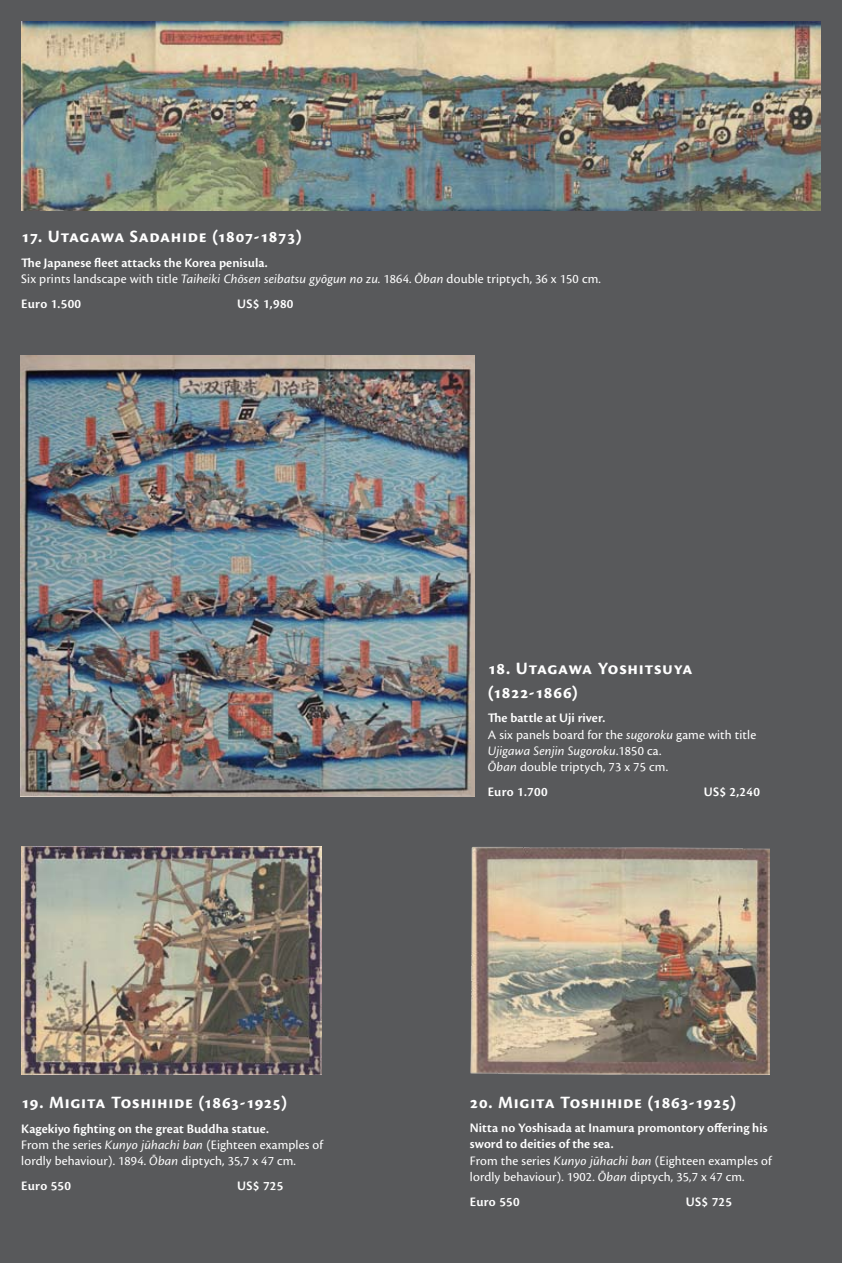
<style>
.page{position:relative;width:842px;height:1263px;background:#58595b}
.page>*{position:absolute;margin:0;border:0;box-sizing:border-box;transform-origin:0 0}
.t1{font:700 18px/23.4px "Cronos Pro";letter-spacing:.035em;color:#fff}
.t2{font:13.5px/16.2px "Cronos Pro";letter-spacing:.01em;color:#fff}
.t3{font:600 13.5px "Cronos Pro";letter-spacing:.025em;color:#fff}
.s1{font-weight:600}
.s2{font-style:italic}
</style>
<div class="page">
<img style="left:21px;top:21px;width:800px;height:190px">
<img style="left:21px;top:355px;width:453px;height:442px">
<img style="left:21px;top:846px;width:301px;height:228px">
<img style="left:471px;top:846px;width:298px;height:228px">
<h1 class="t1" style="left:21px;top:225px;width:282px">17. Utagawa Sadahide (1807-1873)</h1>
<p class="t2" style="left:21px;top:255px;width:581px"><span class="s1">The Japanese fleet attacks the Korea penisula.<br></span>Six prints landscape with title <span class="s2">Taiheiki Chōsen seibatsu gyōgun no zu.</span> 1864. <span class="s2">Ōban</span> double triptych, 36 x 150 cm.</p>
<p class="t3" style="left:21px;top:296px;width:61px">Euro 1.500</p>
<p class="t3" style="left:237px;top:296px;width:58px">US$ 1,980</p>
<h1 class="t1" style="left:21px;top:1091px;width:267px">19. Migita Toshihide (1863-1925)</h1>
<p class="t2" style="left:21px;top:1120px;width:303px"><span class="s1">Kagekiyo fighting on the great Buddha statue.<br></span>From the series <span class="s2">Kunyo jūhachi ban</span> (Eighteen examples of lordly behaviour). 1894. <span class="s2">Ōban</span> diptych, 35,7 x 47 cm.</p>
<p class="t3" style="left:21px;top:1178px;width:51px">Euro 550</p>
<p class="t3" style="left:237px;top:1178px;width:48px">US$ 725</p>
<h1 class="t1" style="left:488px;top:657px;width:206px">18. Utagawa Yoshitsuya (1822-1866)</h1>
<p class="t2" style="left:488px;top:710px;width:270px"><span class="s1">The battle at Uji river.<br></span>A six panels board for the <span class="s2">sugoroku</span> game with title <span class="s2">Ujigawa Senjin Sugoroku</span>.1850 ca.<br><span class="s2">Ōban</span> double triptych, 73 x 75 cm.</p>
<p class="t3" style="left:488px;top:784px;width:61px">Euro 1.700</p>
<p class="t3" style="left:704px;top:784px;width:58px">US$ 2,240</p>
<h1 class="t1" style="left:470px;top:1090px;width:268px">20. Migita Toshihide (1863-1925)</h1>
<p class="t2" style="left:470px;top:1120px;width:303px"><span class="s1">Nitta no Yoshisada at Inamura promontory offering his sword to deities of the sea.<br></span>From the series <span class="s2">Kunyo jūhachi ban</span> (Eighteen examples of lordly behaviour). 1902. <span class="s2">Ōban</span> diptych, 35,7 x 47 cm.</p>
<p class="t3" style="left:470px;top:1193px;width:51px">Euro 550</p>
<p class="t3" style="left:686px;top:1193px;width:48px">US$ 725</p>
</div>
